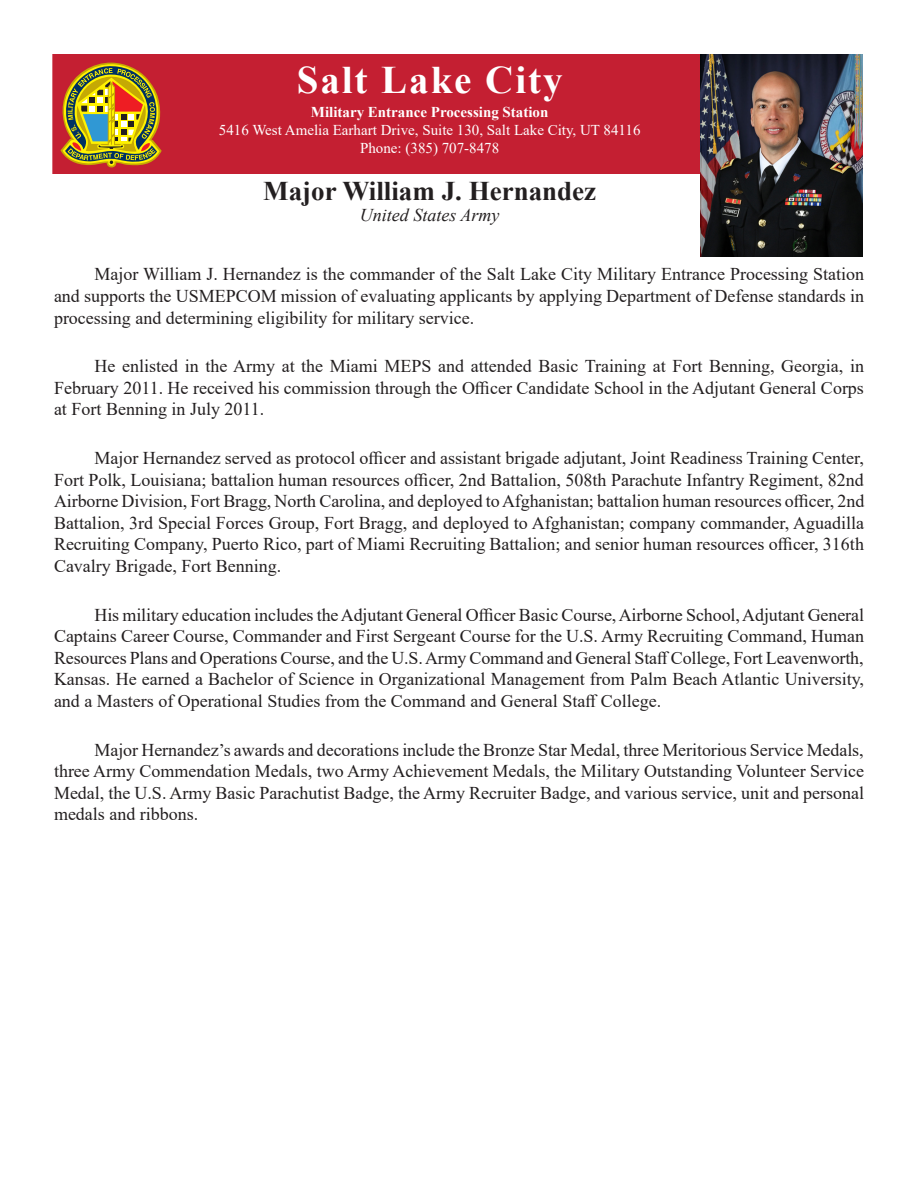
<style>
.page{position:relative;width:918px;height:1188px;background:#fff}
.page>*{position:absolute;margin:0;border:0;box-sizing:border-box;transform-origin:0 0}
.t1{font:700 39px "Times New Roman";letter-spacing:.05em;color:#fff}
.t2{font:700 27px "Times New Roman";color:#231f20}
.Body_Text_2{font:18px/21.6px "Times New Roman";color:#231f20;text-align:justify}
.t3{font:italic 18px "Times New Roman";color:#231f20}
.t4{font:15px "Times New Roman";color:#fff}
.t5{font:700 15px "Times New Roman";color:#fff}
</style>
<div class="page">
<div style="left:52px;top:54px;width:810px;height:120px;background:#c41f32"></div>
<svg style="left:61px;top:63px;width:101px;height:104px"></svg>
<img style="left:700px;top:54px;width:162px;height:203px">
<p class="t1" style="left:297px;top:51px;width:267px">Salt Lake City</p>
<p class="t5" style="left:311px;top:102px;width:239px">Military Entrance Processing Station</p>
<p class="t4" style="left:219px;top:120px;width:423px">5416 West Amelia Earhart Drive, Suite 130, Salt Lake City, UT 84116</p>
<p class="t4" style="left:360px;top:138px;width:141px">Phone: (385) 707-8478</p>
<p class="t2" style="left:263px;top:171px;width:335px">Major William J. Hernandez</p>
<p class="t3" style="left:360px;top:203px;width:141px">United States Army</p>
<p class="Body_Text_2" style="left:54px;top:263px;width:812px;text-indent:40px">Major William J. Hernandez is the commander of the Salt Lake City Military Entrance Processing Station and supports the USMEPCOM mission of evaluating applicants by applying Department of Defense standards in processing and determining eligibility for military service.</p>
<p class="Body_Text_2" style="left:54px;top:355px;width:812px;text-indent:40px">He enlisted in the Army at the Miami MEPS and attended Basic Training at Fort Benning, Georgia, in February 2011. He received his commission through the Officer Candidate School in the Adjutant General Corps at Fort Benning in July 2011.</p>
<p class="Body_Text_2" style="left:54px;top:447px;width:812px;text-indent:40px">Major Hernandez served as protocol officer and assistant brigade adjutant, Joint Readiness Training Center, Fort Polk, Louisiana; battalion human resources officer, 2nd Battalion, 508th Parachute Infantry Regiment, 82nd Airborne Division, Fort Bragg, North Carolina, and deployed to Afghanistan; battalion human resources officer, 2nd Battalion, 3rd Special Forces Group, Fort Bragg, and deployed to Afghanistan; company commander, Aguadilla Recruiting Company, Puerto Rico, part of Miami Recruiting Battalion; and senior human resources officer, 316th Cavalry Brigade, Fort Benning.</p>
<p class="Body_Text_2" style="left:54px;top:603px;width:812px;text-indent:40px">His military education includes the Adjutant General Officer Basic Course, Airborne School, Adjutant General Captains Career Course, Commander and First Sergeant Course for the U.S. Army Recruiting Command, Human Resources Plans and Operations Course, and the U.S. Army Command and General Staff College, Fort Leavenworth, Kansas. He earned a Bachelor of Science in Organizational Management from Palm Beach Atlantic University, and a Masters of Operational Studies from the Command and General Staff College.</p>
<p class="Body_Text_2" style="left:54px;top:738px;width:812px;text-indent:40px">Major Hernandez’s awards and decorations include the Bronze Star Medal, three Meritorious Service Medals, three Army Commendation Medals, two Army Achievement Medals, the Military Outstanding Volunteer Service Medal, the U.S. Army Basic Parachutist Badge, the Army Recruiter Badge, and various service, unit and personal medals and ribbons.</p>
</div>
